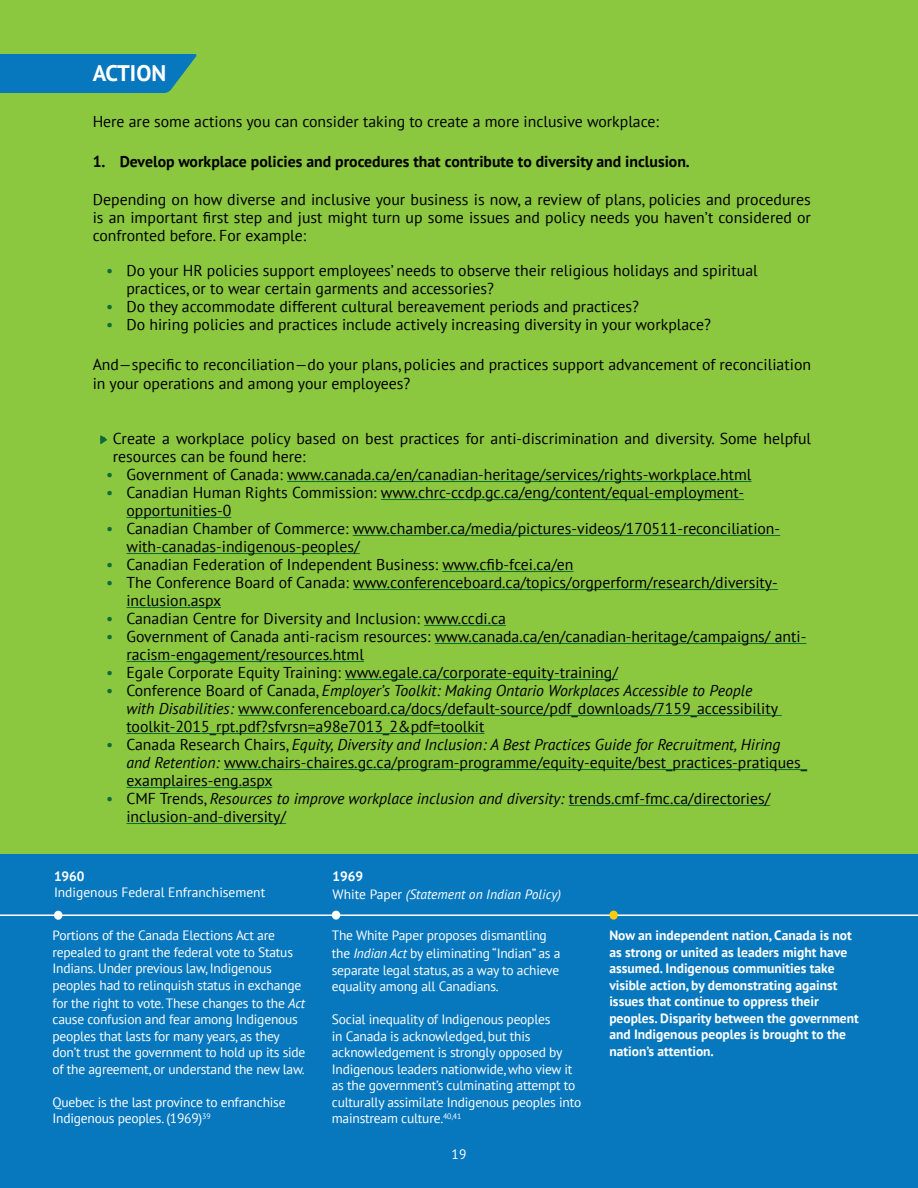
<style>
.page{position:relative;width:918px;height:1188px;background:#fff}
.page>*{position:absolute;margin:0;border:0;box-sizing:border-box;transform-origin:0 0}
.H3_-_White{font:700 22.5px "PT Sans";color:#fff}
.Body_Copy_-_Space_After{font:15.75px/18px "PT Sans";color:#000}
.Body_Copy_-_Space_Before__Black{font:15.75px/19.5px "PT Sans";color:#000}
.t1{font:700 15.75px "PT Sans";color:#000}
.Timeline_-_Reg__space_after{font:13.5px/16.5px "PT Sans";letter-spacing:-.015em;color:#fff}
.Timeline_-_Bold{font:700 13.5px/16.5px "PT Sans";color:#fff}
.Timeline_-_Reg{font:italic 13.5px "PT Sans";color:#fff}
.Timeline_-_Reg-2{font:13.5px "PT Sans";color:#fff}
.s1{color:#0c6b39}
.s2{font-style:italic}
.s3{font-style:normal}
</style>
<div class="page">
<div style="left:0;top:0;width:918px;height:934px;background:#8cc740"></div>
<svg style="left:0;top:54px;width:197px;height:39px;background:#107db5"></svg>
<hr style="left:287px;top:481px;width:465px;height:1px;background:#0c6b39">
<hr style="left:381px;top:499px;width:363px;height:1px;background:#0c6b39">
<hr style="left:126px;top:517px;width:105px;height:1px;background:#0c6b39">
<hr style="left:353px;top:535px;width:427px;height:1px;background:#0c6b39">
<hr style="left:126px;top:553px;width:234px;height:1px;background:#0c6b39">
<hr style="left:442px;top:571px;width:132px;height:1px;background:#0c6b39">
<hr style="left:353px;top:589px;width:425px;height:1px;background:#0c6b39">
<hr style="left:126px;top:607px;width:95px;height:1px;background:#0c6b39">
<hr style="left:424px;top:625px;width:82px;height:1px;background:#0c6b39">
<hr style="left:435px;top:643px;width:371px;height:1px;background:#0c6b39">
<hr style="left:126px;top:661px;width:238px;height:1px;background:#0c6b39">
<hr style="left:345px;top:679px;width:273px;height:1px;background:#0c6b39">
<hr style="left:238px;top:715px;width:544px;height:1px;background:#0c6b39">
<hr style="left:126px;top:733px;width:359px;height:1px;background:#0c6b39">
<hr style="left:224px;top:769px;width:583px;height:1px;background:#0c6b39">
<hr style="left:126px;top:787px;width:146px;height:1px;background:#0c6b39">
<hr style="left:569px;top:805px;width:201px;height:1px;background:#0c6b39">
<hr style="left:126px;top:823px;width:160px;height:1px;background:#0c6b39">
<div style="left:0;top:854px;width:918px;height:334px;background:#0778be"></div>
<hr style="left:0;top:914px;width:918px;height:2px;background:#fff">
<div style="left:54px;top:911px;width:8px;height:9px;background:#fff;border-radius:50%"></div>
<div style="left:332px;top:911px;width:8px;height:9px;background:#fff;border-radius:50%"></div>
<div style="left:609px;top:911px;width:9px;height:9px;background:#ffcc0d;border-radius:50%"></div>
<svg style="left:100px;top:435px;width:7px;height:9px"></svg>
<h3 class="H3_-_White" style="left:93px;top:58px;width:75px">ACTION</h3>
<p class="Body_Copy_-_Space_After" style="left:93px;top:112px;width:568px">Here are some actions you can consider taking to create a more inclusive workplace:</p>
<h4 class="t1" style="left:93px;top:151px;width:599px">1. Develop workplace policies and procedures that contribute to diversity and inclusion.</h4>
<p class="Body_Copy_-_Space_After" style="left:93px;top:190px;width:720px;text-align:justify">Depending on how diverse and inclusive your business is now, a review of plans, policies and procedures is an important first step and just might turn up some issues and policy needs you haven’t considered or confronted before. For example:</p>
<p class="Body_Copy_-_Space_After" style="left:126px;top:261px;width:633px;text-indent:-20px"><span class="s1">•</span> Do your HR policies support employees’ needs to observe their religious holidays and spiritual practices, or to wear certain garments and accessories?</p>
<p class="Body_Copy_-_Space_After" style="left:106px;top:297px;width:534px"><span class="s1">•</span> Do they accommodate different cultural bereavement periods and practices?</p>
<p class="Body_Copy_-_Space_After" style="left:106px;top:315px;width:606px"><span class="s1">•</span> Do hiring policies and practices include actively increasing diversity in your workplace?</p>
<p class="Body_Copy_-_Space_Before__Black" style="left:93px;top:354px;width:720px">And—specific to reconciliation—do your plans, policies and practices support advancement of reconciliation in your operations and among your employees?</p>
<p class="Body_Copy_-_Space_After" style="left:113px;top:429px;width:700px;text-indent:-14px">• Create a workplace policy based on best practices for anti-discrimination and diversity. Some helpful resources can be found here:</p>
<p class="Body_Copy_-_Space_After" style="left:106px;top:465px;width:647px"><span class="s1">•</span> Government of Canada: www.canada.ca/en/canadian-heritage/services/rights-workplace.html</p>
<p class="Body_Copy_-_Space_After" style="left:126px;top:483px;width:619px;text-indent:-20px"><span class="s1">•</span> Canadian Human Rights Commission: www.chrc-ccdp.gc.ca/eng/content/equal-employment&shy;opportunities-0</p>
<p class="Body_Copy_-_Space_After" style="left:126px;top:519px;width:655px;text-indent:-20px"><span class="s1">•</span> Canadian Chamber of Commerce: www.chamber.ca/media/pictures-videos/170511-reconciliation&shy;with-canadas-indigenous-peoples/</p>
<p class="Body_Copy_-_Space_After" style="left:106px;top:555px;width:469px"><span class="s1">•</span> Canadian Federation of Independent Business: www.cfib-fcei.ca/en</p>
<p class="Body_Copy_-_Space_After" style="left:126px;top:573px;width:653px;text-indent:-20px"><span class="s1">•</span> The Conference Board of Canada: www.conferenceboard.ca/topics/orgperform/research/diversity&shy;inclusion.aspx</p>
<p class="Body_Copy_-_Space_After" style="left:106px;top:609px;width:401px"><span class="s1">•</span> Canadian Centre for Diversity and Inclusion: www.ccdi.ca</p>
<p class="Body_Copy_-_Space_After" style="left:126px;top:627px;width:681px;text-indent:-20px"><span class="s1">•</span> Government of Canada anti-racism resources: www.canada.ca/en/canadian-heritage/campaigns/ anti&shy;racism-engagement/resources.html</p>
<p class="Body_Copy_-_Space_After" style="left:106px;top:663px;width:513px"><span class="s1">•</span> Egale Corporate Equity Training: www.egale.ca/corporate-equity-training/</p>
<p class="Body_Copy_-_Space_After" style="left:126px;top:681px;width:653px;text-indent:-20px"><span class="s1">•</span> Conference Board of Canada, <span class="s2">Employer’s Toolkit: Making Ontario Workplaces Accessible to People with Disabilities:</span> www.conferenceboard.ca/docs/default-source/pdf_downloads/7159_accessibility toolkit-2015_rpt.pdf?sfvrsn=a98e7013_2&amp;pdf=toolkit</p>
<p class="Body_Copy_-_Space_After" style="left:126px;top:735px;width:682px;text-indent:-20px"><span class="s1">•</span> Canada Research Chairs, <span class="s2">Equity, Diversity and Inclusion: A Best Practices Guide for Recruitment, Hiring and Retention:</span> www.chairs-chaires.gc.ca/program-programme/equity-equite/best_practices-pratiques_ examplaires-eng.aspx</p>
<p class="Body_Copy_-_Space_After" style="left:126px;top:789px;width:645px;text-indent:-20px"><span class="s1">•</span> CMF Trends, <span class="s2">Resources to improve workplace inclusion and diversity:</span> trends.cmf-fmc.ca/directories/ inclusion-and-diversity/</p>
<p class="Timeline_-_Bold" style="left:54px;top:868px;width:32px">1960</p>
<p class="Timeline_-_Reg-2" style="left:54px;top:884px;width:213px">Indigenous Federal Enfranchisement</p>
<p class="Timeline_-_Reg__space_after" style="left:52px;top:927px;width:250px">Portions of the Canada Elections Act are repealed to grant the federal vote to Status Indians. Under previous law, Indigenous peoples had to relinquish status in exchange</p>
<p class="Timeline_-_Reg__space_after" style="left:52px;top:994px;width:254px">for the right to vote. These changes to the <span class="s2">Act </span>cause confusion and fear among Indigenous peoples that lasts for many years, as they don’t trust the government to hold up its side of the agreement, or understand the new law.</p>
<p class="Timeline_-_Reg__space_after" style="left:52px;top:1094px;width:235px">Quebec is the last province to enfranchise<br>Indigenous peoples. (1969)<sup>39</sup></p>
<p class="Timeline_-_Bold" style="left:333px;top:868px;width:32px">1969</p>
<p class="Timeline_-_Reg" style="left:333px;top:886px;width:230px"><span class="s3">White Paper</span> (Statement on Indian Policy)</p>
<p class="Timeline_-_Reg__space_after" style="left:332px;top:926px;width:230px;line-height:18px">The White Paper proposes dismantling the <span class="s2">Indian Act</span> by eliminating “Indian” as a</p>
<p class="Timeline_-_Reg__space_after" style="left:332px;top:961px;width:229px">separate legal status, as a way to achieve equality among all Canadians.</p>
<p class="Timeline_-_Reg__space_after" style="left:332px;top:1011px;width:251px">Social inequality of Indigenous peoples<br>in Canada is acknowledged, but this acknowledgement is strongly opposed by Indigenous leaders nationwide, who view it as the government’s culminating attempt to culturally assimilate Indigenous peoples into mainstream culture.<sup>40,41</sup></p>
<p class="Timeline_-_Reg__space_after" style="left:452px;top:1146px;width:16px">19</p>
<p class="Timeline_-_Bold" style="left:609px;top:927px;width:251px">Now an independent nation, Canada is not as strong or united as leaders might have assumed. Indigenous communities take visible action, by demonstrating against issues that continue to oppress their peoples. Disparity between the government and Indigenous peoples is brought to the nation’s attention.</p>
</div>
